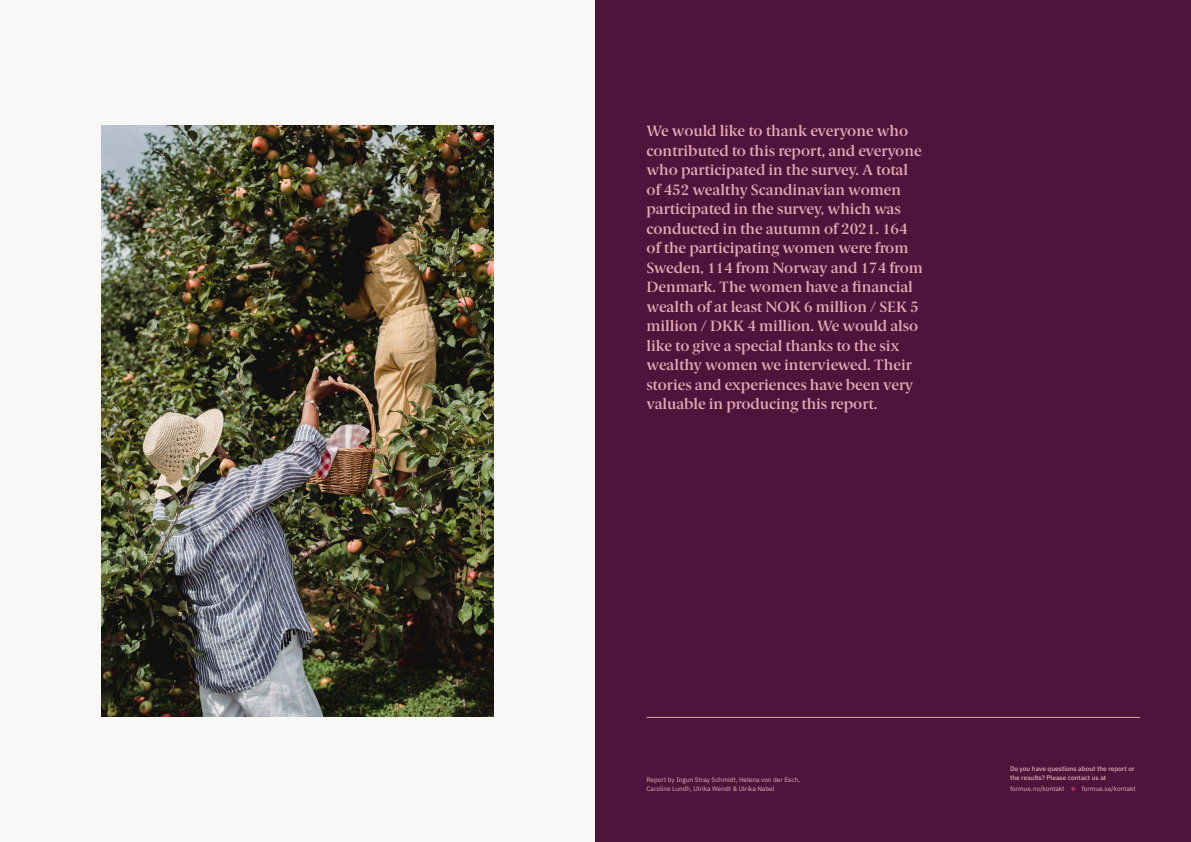
<style>
.page{position:relative;width:1191px;height:842px;background:#fff}
.page>*{position:absolute;margin:0;border:0;box-sizing:border-box;transform-origin:0 0}
.t1{font:15px/19.5px "Berlingske Serif D Bd";color:#e3aab3}
.t2{font:6.5px/8.5px "IBM Plex Sans";color:#e3aab3}
.t3{font:500 6.5px/8.5px "IBM Plex Sans";color:#e3aab3}
</style>
<div class="page">
<div style="left:0;top:0;width:595px;height:842px;background:#f9f8f6"></div>
<div style="left:595px;top:0;width:596px;height:842px;background:#4f143b"></div>
<hr style="left:646px;top:717px;width:494px;height:1px;background:#e3aab3">
<svg style="left:1071px;top:787px;width:4px;height:4px"></svg>
<img style="left:102px;top:125px;width:392px;height:592px">
<p class="t1" style="left:646px;top:121px;width:278px">We would like to thank everyone who contributed to this report, and everyone who participated in the survey. A total of 452 wealthy Scandinavian women participated in the survey, which was conducted in the autumn of 2021. 164 of the participating women were from Sweden, 114 from Norway and 174 from Denmark. The women have a financial wealth of at least NOK 6 million / SEK 5 million / DKK 4 million. We would also like to give a special thanks to the six wealthy women we interviewed. Their stories and experiences have been very valuable in producing this report.</p>
<p class="t2" style="left:646px;top:775px;width:155px">Report by Ingun Stray Schmidt, Helena von der Esch,<br>Caroline Lundh, Ulrika Wendt &amp; Ulrika Nabel</p>
<p class="t3" style="left:1010px;top:764px;width:126px">Do you have questions about the report or the results? Please contact us at</p>
<p class="t2" style="left:1010px;top:784px;width:56px">formue.no/kontakt</p>
<p class="t2" style="left:1081px;top:784px;width:55px">formue.se/kontakt</p>
</div>
